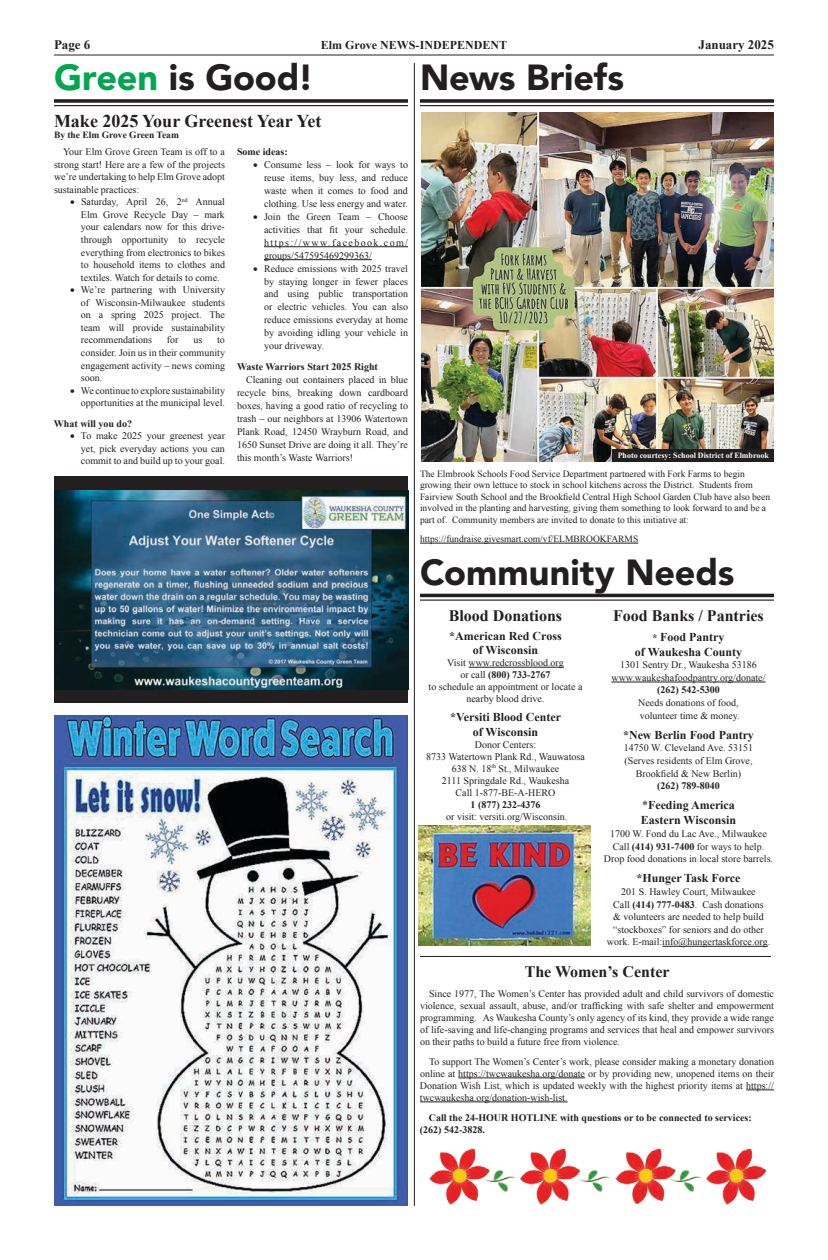
<style>
.page{position:relative;width:828px;height:1260px;background:#fff}
.page>*{position:absolute;margin:0;border:0;box-sizing:border-box;transform-origin:0 0}
.t1{font:900 36px "Avenir LT Std";letter-spacing:-.005em;color:#231f20}
.t2{font:700 18px "Times New Roman";color:#231f20}
.t3{font:700 16px "Times New Roman";color:#231f20}
.t4{font:700 13px "Times New Roman";color:#231f20}
.t5{font:700 12px/14.4px "Times New Roman";color:#231f20;text-align:center}
.t6{font:10px/12.6px "Times New Roman";color:#231f20;text-align:justify}
.t7{font:700 10px/12px "Times New Roman";color:#231f20}
.t8{font:9.5px/11.4px "Times New Roman";color:#231f20}
.t9{font:700 9.5px "Times New Roman";color:#231f20}
.t10{font:700 8px "Times New Roman";color:#fff}
.s1{color:#00a650}
.s2{font-weight:700}
.s3{font-size:10px}
.s4{font-weight:400}
</style>
<div class="page">
<svg style="left:420px;top:99px;width:354px;height:4px"></svg>
<hr style="left:420px;top:105px;width:354px;height:1px;background:#231f20">
<hr style="left:414px;top:63px;width:1px;height:1143px;background:#231f20">
<img style="left:421px;top:113px;width:353px;height:348px">
<hr style="left:420px;top:543px;width:218px;height:1px;background:#231f20">
<hr style="left:458px;top:1078px;width:127px;height:1px;background:#231f20">
<svg style="left:746px;top:1090px;width:28px;height:1px"></svg>
<hr style="left:420px;top:1102px;width:148px;height:1px;background:#231f20">
<div style="left:54px;top:476px;width:354px;height:227px;background:#231f20"></div>
<img style="left:54px;top:490px;width:354px;height:199px">
<hr style="left:420px;top:594px;width:354px;height:3px;background:#231f20">
<hr style="left:420px;top:600px;width:354px;height:1px;background:#231f20">
<img style="left:418px;top:825px;width:173px;height:120px">
<img style="left:54px;top:716px;width:354px;height:490px">
<svg style="left:54px;top:99px;width:354px;height:4px"></svg>
<hr style="left:54px;top:105px;width:354px;height:1px;background:#231f20">
<hr style="left:264px;top:246px;width:144px;height:1px;background:#231f20">
<hr style="left:264px;top:259px;width:108px;height:1px;background:#231f20">
<img style="left:429px;top:1148px;width:338px;height:57px">
<div style="left:613px;top:449px;width:161px;height:12px;background:#231f20"></div>
<hr style="left:469px;top:667px;width:95px;height:1px;background:#231f20">
<hr style="left:611px;top:682px;width:155px;height:1px;background:#231f20">
<hr style="left:662px;top:946px;width:106px;height:1px;background:#231f20">
<hr style="left:420px;top:956px;width:351px;height:1px;background:#231f20">
<hr style="left:54px;top:54px;width:720px;height:2px;background:#231f20">
<h3 class="t4" style="left:54px;top:35px;width:38px">Page 6</h3>
<p class="t5" style="left:321px;top:37px;width:188px">Elm Grove NEWS-INDEPENDENT</p>
<h3 class="t4" style="left:699px;top:35px;width:77px">January 2025</h3>
<h1 class="t1" style="left:54px;top:56px;width:261px"><span class="s1">Green</span> is Good!</h1>
<h2 class="t2" style="left:54px;top:109px;width:269px">Make 2025 Your Greenest Year Yet</h2>
<p class="t9" style="left:54px;top:129px;width:126px">By the Elm Grove Green Team</p>
<p class="t7" style="left:237px;top:145px;width:52px">Some ideas:</p>
<p class="t6" style="left:264px;top:158px;width:146px;line-height:13px;text-indent:-11px">• Consume less – look for ways to reuse items, buy less, and reduce waste when it comes to food and clothing. Use less energy and water.</p>
<p class="t6" style="left:264px;top:210px;width:146px;line-height:12.9px;text-indent:-11px">• Join the Green Team – Choose activities that fit your schedule. https://www.facebook.com/ groups/547595469299363/</p>
<p class="t6" style="left:264px;top:262px;width:146px;line-height:13px;text-indent:-11px">• Reduce emissions with 2025 travel by staying longer in fewer places and using public transportation or electric vehicles. You can also reduce emissions everyday at home by avoiding idling your vehicle in your driveway.</p>
<p class="t7" style="left:237px;top:361px;width:142px">Waste Warriors Start 2025 Right</p>
<p class="t6" style="left:237px;top:373px;width:173px;line-height:12.9px;text-indent:9px">Cleaning out containers placed in blue recycle bins, breaking down cardboard boxes, having a good ratio of recycling to trash – our neighbors at 13906 Watertown Plank Road, 12450 Wrayburn Road, and 1650 Sunset Drive are doing it all. They’re this month’s Waste Warriors!</p>
<p class="t6" style="left:54px;top:145px;width:173px;text-indent:9px">Your Elm Grove Green Team is off to a strong start! Here are a few of the projects we’re undertaking to help Elm Grove adopt sustainable practices:</p>
<p class="t6" style="left:81px;top:196px;width:146px;text-indent:-11px">• Saturday, April 26, 2<sup>nd</sup> Annual Elm Grove Recycle Day – mark your calendars now for this drive&shy;through opportunity to recycle everything from electronics to bikes to household items to clothes and textiles. Watch for details to come.</p>
<p class="t6" style="left:81px;top:283px;width:146px;text-indent:-11px">• We’re partnering with University of Wisconsin-Milwaukee students on a spring 2025 project. The team will provide sustainability recommendations</p>
<p class="t6" style="left:167px;top:334px;width:13px">for</p>
<p class="t6" style="left:193px;top:334px;width:10px">us</p>
<p class="t6" style="left:81px;top:334px;width:146px;text-indent:136px">to consider. Join us in their community engagement activity – news coming soon.</p>
<p class="t6" style="left:70px;top:384px;width:156px;text-align:right">• We continue to explore sustainability opportunities at the municipal level.</p>
<p class="t7" style="left:54px;top:417px;width:80px">What will you do?</p>
<p class="t6" style="left:81px;top:429px;width:146px;text-indent:-11px">• To make 2025 your greenest year yet, pick everyday actions you can commit to and build up to your goal.</p>
<h1 class="t1" style="left:420px;top:56px;width:206px">News Briefs</h1>
<p class="t10" style="left:618px;top:450px;width:153px">Photo courtesy: School District of Elmbrook</p>
<p class="t8" style="left:420px;top:468px;width:352px">The Elmbrook Schools Food Service Department partnered with Fork Farms to begin growing their own lettuce to stock in school kitchens across the District. Students from Fairview South School and the Brookfield Central High School Garden Club have also been involved in the planting and harvesting, giving them something to look forward to and be a part of. Community members are invited to donate to this initiative at:</p>
<p class="t8" style="left:420px;top:533px;width:220px">https://fundraise.givesmart.com/vf/ELMBROOKFARMS</p>
<h1 class="t1" style="left:420px;top:550px;width:316px">Community Needs</h1>
<h3 class="t3" style="left:449px;top:604px;width:115px">Blood Donations</h3>
<p class="t5" style="left:449px;top:628px;width:114px">*American Red Cross of Wisconsin</p>
<p class="t6" style="left:429px;top:657px;width:155px;line-height:12px;text-align:center">Visit www.redcrossblood.org<br>or call <span class="s2">(800) 733-2767<br></span>to schedule an appointment or locate a nearby blood drive.</p>
<p class="t5" style="left:450px;top:710px;width:112px">*Versiti Blood Center of Wisconsin</p>
<p class="t6" style="left:426px;top:738px;width:160px;line-height:12px;text-align:center">Donor Centers:<br>8733 Watertown Plank Rd., Wauwatosa<br>638 N. 18<sup>th</sup> St., Milwaukee<br>2111 Springdale Rd., Waukesha<br>Call 1-877-BE-A-HERO</p>
<p class="t7" style="left:471px;top:798px;width:71px">1 (877) 232-4376</p>
<p class="t6" style="left:446px;top:810px;width:123px">or visit: versiti.org/Wisconsin.</p>
<h3 class="t3" style="left:613px;top:604px;width:152px">Food Banks / Pantries</h3>
<p class="t5" style="left:635px;top:629px;width:109px;line-height:15px"><span class="s3">*</span> Food Pantry<br>of Waukesha County</p>
<p class="t6" style="left:611px;top:659px;width:156px;text-align:center">1301 Sentry Dr., Waukesha 53186 www.waukeshafoodpantry.org/donate/</p>
<p class="t7" style="left:657px;top:684px;width:64px">(262) 542-5300</p>
<p class="t6" style="left:638px;top:696px;width:103px">Needs donations of food, volunteer time &amp; money.</p>
<p class="t5" style="left:623px;top:727px;width:132px">*New Berlin Food Pantry</p>
<p class="t6" style="left:624px;top:742px;width:131px;text-align:center">14750 W. Cleveland Ave. 53151 (Serves residents of Elm Grove,<br>Brookfield &amp; New Berlin)</p>
<p class="t7" style="left:657px;top:780px;width:64px">(262) 789-8040</p>
<p class="t5" style="left:641px;top:798px;width:97px;line-height:15px;text-align:left"><span class="s4">*</span>Feeding America<br>Eastern Wisconsin</p>
<p class="t6" style="left:604px;top:827px;width:171px;text-align:center">1700 W. Fond du Lac Ave., Milwaukee<br>Call <span class="s2">(414) 931-7400</span> for ways to help.<br>Drop food donations in local store barrels.</p>
<p class="t5" style="left:636px;top:871px;width:106px">*Hunger Task Force</p>
<p class="t6" style="left:607px;top:885px;width:165px;text-align:center">201 S. Hawley Court, Milwaukee<br>Call <span class="s2">(414) 777-0483</span>. Cash donations<br>&amp; volunteers are needed to help build “stockboxes” for seniors and do other work. E-mail:info@hungertaskforce.org.</p>
<h3 class="t3" style="left:525px;top:960px;width:146px">The Women’s Center</h3>
<p class="t6" style="left:420px;top:987px;width:356px;line-height:12px;text-indent:9px">Since 1977, The Women’s Center has provided adult and child survivors of domestic violence, sexual assault, abuse, and/or trafficking with safe shelter and empowerment programming. As Waukesha County’s only agency of its kind, they provide a wide range of life-saving and life-changing programs and services that heal and empower survivors on their paths to build a future free from violence.</p>
<p class="t6" style="left:420px;top:1055px;width:356px;line-height:12px;text-indent:9px">To support The Women’s Center’s work, please consider making a monetary donation online at https://twcwaukesha.org/donate or by providing new, unopened items on their Donation Wish List, which is updated weekly with the highest priority items at https:// twcwaukesha.org/donation-wish-list.</p>
<p class="t7" style="left:420px;top:1111px;width:333px;text-indent:9px">Call the 24-HOUR HOTLINE with questions or to be connected to services: (262) 542-3828.</p>
</div>
